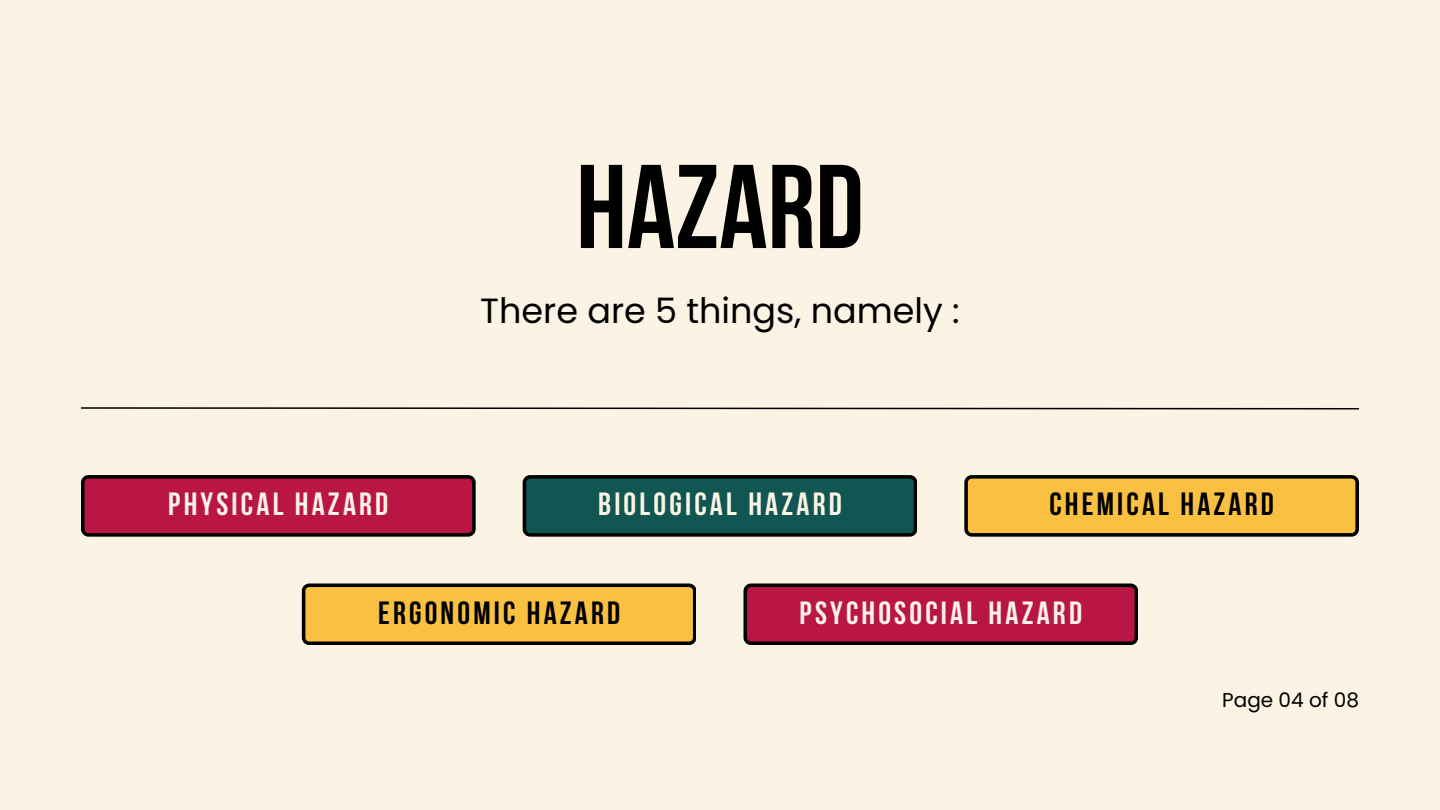
<style>
.page{position:relative;width:1440px;height:810px;background:#fbf3e4}
.page>*{position:absolute;margin:0;border:0;box-sizing:border-box;transform-origin:0 0}
.t1{font:700 118.8px "Bebas Neue";color:#000}
.t2{font:35px "Poppins";color:#000}
.t3{font:700 32px "Bebas Neue";letter-spacing:.1em;color:#fbf3e4}
.t4{font:700 32px "Bebas Neue";letter-spacing:.1em;color:#000}
.t5{font:20px "Poppins";color:#000}
</style>
<div class="page">
<svg style="left:81px;top:407px;width:1278px;height:3px"></svg>
<svg style="left:523px;top:475px;width:394px;height:62px;background:#104c48"></svg>
<svg style="left:743px;top:584px;width:395px;height:61px;background:#a2133d"></svg>
<svg style="left:81px;top:475px;width:394px;height:62px;background:#a2153e"></svg>
<svg style="left:302px;top:584px;width:394px;height:61px;background:#dba839"></svg>
<svg style="left:964px;top:475px;width:395px;height:62px;background:#d8a73a"></svg>
<h1 class="t1" style="left:576px;top:159px;width:289px">HAZARD</h1>
<p class="t3" style="left:168px;top:491px;width:222px">PHYSICAL HAZARD</p>
<p class="t2" style="left:480px;top:286px;width:481px">There are 5 things, namely :</p>
<p class="t3" style="left:598px;top:491px;width:245px">BIOLOGICAL HAZARD</p>
<p class="t4" style="left:1049px;top:491px;width:226px">CHEMICAL HAZARD</p>
<p class="t4" style="left:378px;top:600px;width:244px">ERGONOMIC HAZARD</p>
<p class="t3" style="left:800px;top:600px;width:284px">PSYCHOSOCIAL HAZARD</p>
<p class="t5" style="left:1222px;top:686px;width:138px">Page 04 of 08</p>
</div>
